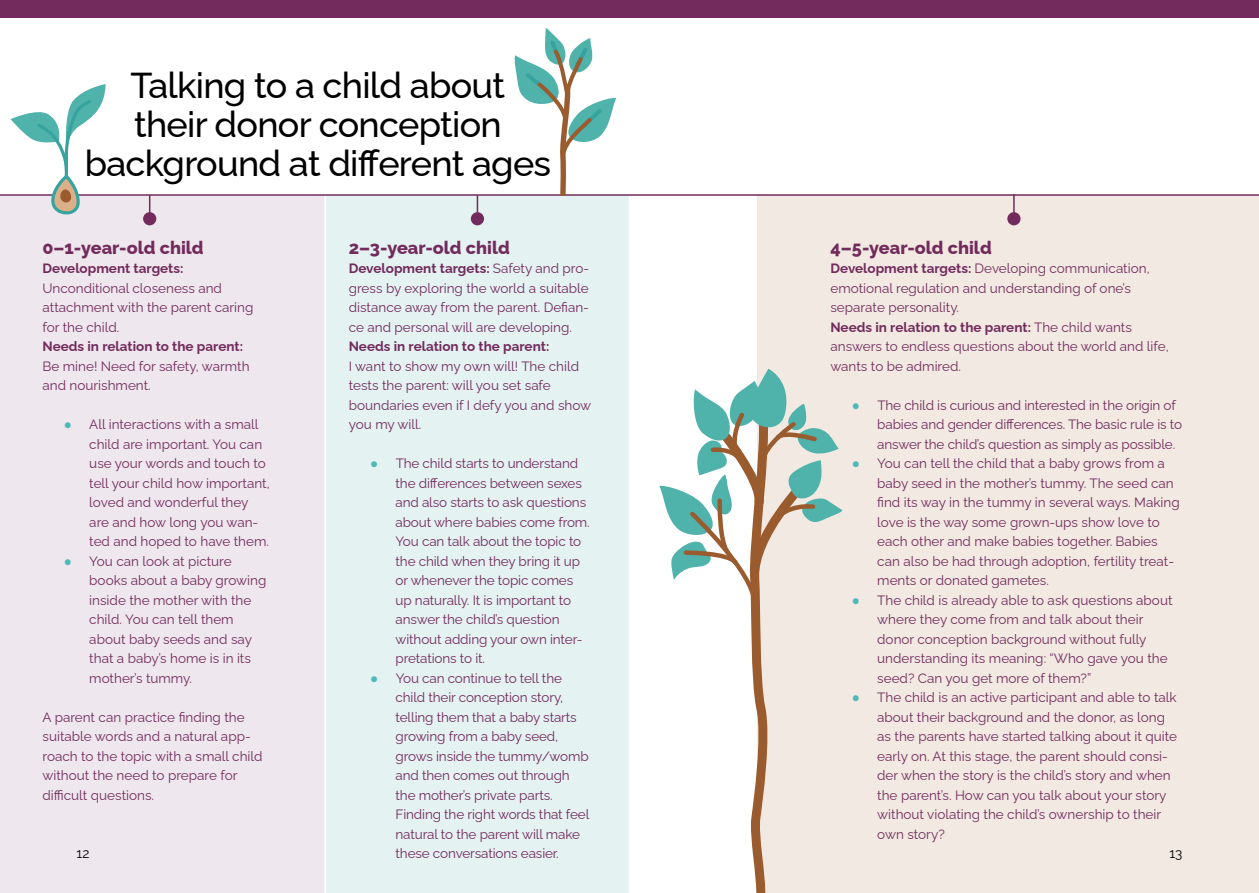
<style>
.page{position:relative;width:1259px;height:893px;background:#fff}
.page>*{position:absolute;margin:0;border:0;box-sizing:border-box;transform-origin:0 0}
.t1{font:500 36px/39px "Raleway";letter-spacing:-.02em;color:#000;text-align:center}
.t2{font:800 18px "Raleway";color:#722b5c}
.t3{font:13.5px/19.5px "Raleway";color:#722b5c}
.t4{font:13.5px "Raleway";color:#000}
.s1{font-weight:700}
.s2{font-family:"Tinos";color:#4eb9b7}
</style>
<div class="page">
<div style="left:0;top:196px;width:325px;height:697px;background:#eee7ed"></div>
<div style="left:326px;top:196px;width:303px;height:697px;background:#e4f2f2"></div>
<div style="left:757px;top:195px;width:502px;height:698px;background:#f1e9e2"></div>
<hr style="left:0;top:194px;width:1259px;height:2px;background:#722b5c">
<svg style="left:1013px;top:194px;width:1px;height:18px"></svg>
<div style="left:1007px;top:212px;width:13px;height:13px;background:#722b5c;border-radius:50%"></div>
<svg style="left:149px;top:196px;width:1px;height:16px"></svg>
<div style="left:143px;top:212px;width:13px;height:13px;background:#722b5c;border-radius:50%"></div>
<svg style="left:477px;top:196px;width:1px;height:16px"></svg>
<div style="left:471px;top:212px;width:13px;height:13px;background:#722b5c;border-radius:50%"></div>
<div style="left:0;top:0;width:1259px;height:18px;background:#722b5c"></div>
<svg style="left:11px;top:84px;width:95px;height:131px"></svg>
<svg style="left:514px;top:28px;width:102px;height:168px"></svg>
<svg style="left:659px;top:369px;width:183px;height:524px"></svg>
<h2 class="t1" style="left:85px;top:61px;width:468px">Talking to a child about<br>their donor conception background at different ages</h2>
<h3 class="t2" style="left:43px;top:233px;width:163px">0–1-year-old child</h3>
<p class="t3" style="left:43px;top:257px;width:212px"><span class="s1">Development targets:<br></span>Unconditional closeness and attachment with the parent caring for the child.</p>
<p class="t3" style="left:43px;top:335px;width:208px"><span class="s1">Needs in relation to the parent:<br></span>Be mine! Need for safety, warmth and nourishment.</p>
<p class="t3" style="left:89px;top:413px;width:182px;text-indent:-26px"><span class="s2">●</span> All interactions with a small child are important. You can use your words and touch to tell your child how important, loved and wonderful they are and how long you wan&shy;ted and hoped to have them.</p>
<p class="t3" style="left:89px;top:549px;width:178px;text-indent:-26px"><span class="s2">●</span> You can look at picture books about a baby growing inside the mother with the child. You can tell them about baby seeds and say that a baby’s home is in its mother’s tummy.</p>
<p class="t3" style="left:43px;top:705px;width:221px">A parent can practice finding the suitable words and a natural app&shy;roach to the topic with a small child without the need to prepare for difficult questions.</p>
<h3 class="t2" style="left:349px;top:233px;width:163px">2–3-year-old child</h3>
<p class="t3" style="left:349px;top:257px;width:242px;text-align:justify"><span class="s1">Development targets:</span> Safety and pro&shy;gress by exploring the world a suitable distance away from the parent. Defian&shy;ce and personal will are developing.</p>
<p class="t3" style="left:349px;top:335px;width:244px"><span class="s1">Needs in relation to the parent:<br></span>I want to show my own will! The child tests the parent: will you set safe boundaries even if I defy you and show you my will.</p>
<p class="t3" style="left:395px;top:452px;width:196px;text-indent:-26px"><span class="s2">●</span> The child starts to understand the differences between sexes and also starts to ask questions about where babies come from.<br>You can talk about the topic to the child when they bring it up or whenever the topic comes up naturally. It is important to answer the child’s question without adding your own inter&shy;pretations to it.</p>
<p class="t3" style="left:395px;top:666px;width:195px;text-indent:-26px"><span class="s2">●</span> You can continue to tell the child their conception story, telling them that a baby starts growing from a baby seed, grows inside the tummy/womb and then comes out through the mother’s private parts.<br>Finding the right words that feel natural to the parent will make these conversations easier.</p>
<h3 class="t2" style="left:830px;top:233px;width:163px">4–5-year-old child</h3>
<p class="t3" style="left:830px;top:257px;width:321px"><span class="s1">Development targets:</span> Developing communication, emotional regulation and understanding of one’s separate personality.</p>
<p class="t3" style="left:830px;top:315px;width:340px"><span class="s1">Needs in relation to the parent:</span> The child wants answers to endless questions about the world and life, wants to be admired.</p>
<p class="t3" style="left:877px;top:393px;width:306px;text-indent:-26px"><span class="s2">●</span> The child is curious and interested in the origin of babies and gender differences. The basic rule is to answer the child’s question as simply as possible.</p>
<p class="t3" style="left:877px;top:452px;width:304px;text-indent:-26px"><span class="s2">●</span> You can tell the child that a baby grows from a baby seed in the mother’s tummy. The seed can find its way in the tummy in several ways. Making love is the way some grown-ups show love to each other and make babies together. Babies can also be had through adoption, fertility treat&shy;ments or donated gametes.</p>
<p class="t3" style="left:877px;top:588px;width:297px;text-indent:-26px"><span class="s2">●</span> The child is already able to ask questions about where they come from and talk about their donor conception background without fully understanding its meaning: “Who gave you the seed? Can you get more of them?”</p>
<p class="t3" style="left:877px;top:686px;width:301px;text-indent:-26px"><span class="s2">●</span> The child is an active participant and able to talk about their background and the donor, as long as the parents have started talking about it quite early on. At this stage, the parent should consi&shy;der when the story is the child’s story and when the parent’s. How can you talk about your story without violating the child’s ownership to their own story?</p>
<p class="t4" style="left:77px;top:842px;width:14px">12</p>
<p class="t4" style="left:1169px;top:842px;width:14px">13</p>
</div>
